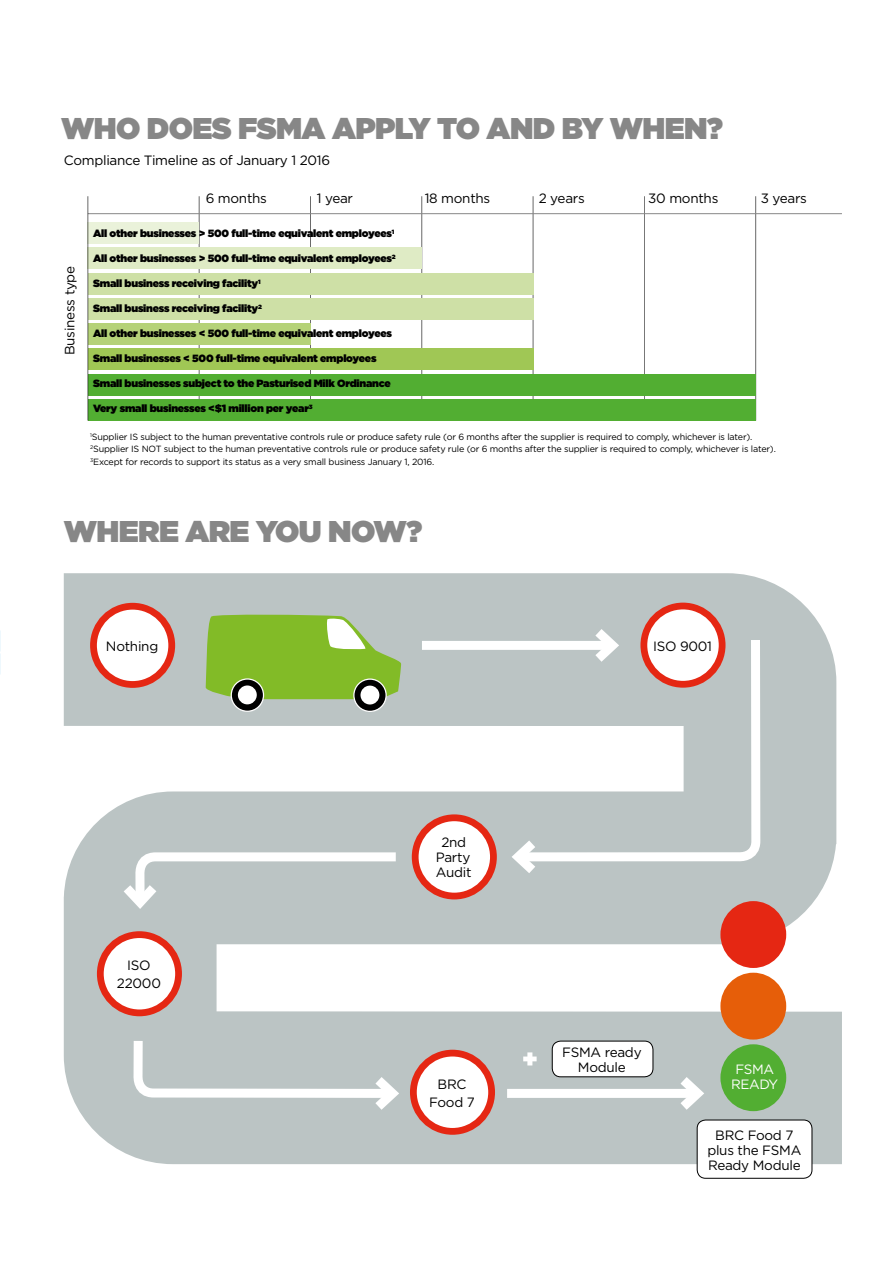
<style>
.page{position:relative;width:893px;height:1263px;background:#fff}
.page>*{position:absolute;margin:0;border:0;box-sizing:border-box;transform-origin:0 0}
.Large_Headings{font:900 30px "Gotham";letter-spacing:-.02em;color:#878787}
.Main_text{font:13.5px/15px "Gotham";letter-spacing:-.02em;color:#000;text-align:center}
.Main_text-2{font:13.5px/15px "Gotham";letter-spacing:-.03em;color:#fff;text-align:center}
.Main_text-3{font:900 10.5px "Gotham";letter-spacing:-.02em;color:#000}
.Main_text-4{font:9px/12px "Gotham";letter-spacing:-.02em;color:#000}
</style>
<div class="page">
<hr style="left:755px;top:196px;width:1px;height:225px;background:#000">
<hr style="left:421px;top:196px;width:1px;height:225px;background:#000">
<hr style="left:644px;top:196px;width:1px;height:225px;background:#000">
<hr style="left:533px;top:196px;width:1px;height:225px;background:#000">
<div style="left:88px;top:222px;width:111px;height:22px;background:#eaf2da"></div>
<div style="left:88px;top:399px;width:668px;height:22px;background:#52ae32"></div>
<div style="left:88px;top:374px;width:668px;height:21px;background:#52ae32"></div>
<div style="left:88px;top:349px;width:445px;height:21px;background:#a0c755"></div>
<div style="left:88px;top:323px;width:223px;height:22px;background:#b5d278"></div>
<div style="left:88px;top:298px;width:445px;height:21px;background:#cee0a6"></div>
<div style="left:88px;top:273px;width:445px;height:21px;background:#cee0a6"></div>
<div style="left:88px;top:248px;width:334px;height:21px;background:#dfebc5"></div>
<hr style="left:88px;top:213px;width:754px;height:1px;background:#878787">
<hr style="left:88px;top:196px;width:1px;height:225px;background:#000">
<svg style="left:64px;top:573px;width:778px;height:591px;fill:#bbc4c4"></svg>
<div style="left:93px;top:606px;width:79px;height:78px;background:#fff;border-radius:50%"></div>
<div style="left:90px;top:603px;width:85px;height:85px;border:7px solid #e52713;border-radius:50%"></div>
<div style="left:720px;top:901px;width:66px;height:67px;background:#e52713;border-radius:50%"></div>
<div style="left:720px;top:973px;width:66px;height:66px;background:#e65e09;border-radius:50%"></div>
<div style="left:720px;top:1044px;width:66px;height:67px;background:#52ae32;border-radius:50%"></div>
<svg style="left:644px;top:606px;width:78px;height:78px"></svg>
<div style="left:640px;top:603px;width:85px;height:85px;border:7px solid #e52713;border-radius:50%"></div>
<div style="left:415px;top:818px;width:78px;height:78px;background:#fff;border-radius:50%"></div>
<div style="left:412px;top:814px;width:85px;height:85px;border:7px solid #e52713;border-radius:50%"></div>
<div style="left:100px;top:935px;width:79px;height:78px;background:#fff;border-radius:50%"></div>
<div style="left:97px;top:931px;width:85px;height:85px;border:7px solid #e52713;border-radius:50%"></div>
<div style="left:413px;top:1053px;width:79px;height:78px;background:#fff;border-radius:50%"></div>
<div style="left:410px;top:1050px;width:85px;height:85px;border:7px solid #e52713;border-radius:50%"></div>
<div style="left:697px;top:1120px;width:115px;height:58px;background:#fff;border-radius:9px"></div>
<div style="left:697px;top:1120px;width:115px;height:58px;border:1px solid #000;border-radius:9px"></div>
<div style="left:422px;top:641px;width:190px;height:9px;background:#fff"></div>
<svg style="left:586px;top:619px;width:40px;height:12px"></svg>
<svg style="left:509px;top:631px;width:256px;height:235px"></svg>
<svg style="left:505px;top:831px;width:40px;height:52px"></svg>
<svg style="left:130px;top:196px;width:275px;height:715px"></svg>
<svg style="left:114px;top:875px;width:52px;height:40px"></svg>
<svg style="left:128px;top:1032px;width:278px;height:87px;background:#c3cbcb"></svg>
<div style="left:507px;top:1089px;width:191px;height:9px;background:#fff"></div>
<svg style="left:671px;top:1067px;width:40px;height:52px"></svg>
<div style="left:552px;top:1041px;width:101px;height:36px;background:#fff;border-radius:9px"></div>
<div style="left:552px;top:1041px;width:101px;height:36px;border:1px solid #000;border-radius:9px"></div>
<svg style="left:523px;top:1052px;width:14px;height:13px"></svg>
<p class="Large_Headings" style="left:61px;top:107px;width:663px">WHO DOES FSMA APPLY TO AND BY WHEN?</p>
<p class="Main_text" style="left:64px;top:153px;width:268px">Compliance Timeline as of January 1 2016</p>
<p class="Main_text" style="left:62px;top:355px;width:91px;rotate:-90deg">Business type</p>
<p class="Main_text" style="left:206px;top:191px;width:63px">6 months</p>
<p class="Main_text" style="left:317px;top:191px;width:38px">1 year</p>
<p class="Main_text" style="left:425px;top:191px;width:67px">18 months</p>
<p class="Main_text" style="left:539px;top:191px;width:48px">2 years</p>
<p class="Main_text" style="left:648px;top:191px;width:72px">30 months</p>
<p class="Main_text" style="left:761px;top:191px;width:48px">3 years</p>
<p class="Main_text-3" style="left:93px;top:226px;width:303px">All other businesses &gt; 500 full-time equivalent employees<sup>1</sup></p>
<p class="Main_text-3" style="left:93px;top:251px;width:304px">All other businesses &gt; 500 full-time equivalent employees<sup>2</sup></p>
<p class="Main_text-3" style="left:93px;top:276px;width:169px">Small business receiving facility<sup>1</sup></p>
<p class="Main_text-3" style="left:93px;top:301px;width:170px">Small business receiving facility<sup>2</sup></p>
<p class="Main_text-3" style="left:93px;top:326px;width:300px">All other businesses &lt; 500 full-time equivalent employees</p>
<p class="Main_text-3" style="left:93px;top:351px;width:285px">Small businesses &lt; 500 full-time equivalent employees</p>
<p class="Main_text-3" style="left:93px;top:376px;width:299px">Small businesses subject to the Pasturised Milk Ordinance</p>
<p class="Main_text-3" style="left:93px;top:401px;width:221px">Very small businesses &lt;$1 million per year<sup>3</sup></p>
<p class="Main_text-4" style="left:90px;top:430px;width:687px"><sup>1</sup>Supplier IS subject to the human preventative controls rule or produce safety rule (or 6 months after the supplier is required to comply, whichever is later).<br><sup>2</sup>Supplier IS NOT subject to the human preventative controls rule or produce safety rule (or 6 months after the supplier is required to comply, whichever is later).</p>
<p class="Main_text-4" style="left:90px;top:456px;width:346px"><sup>3</sup>Except for records to support its status as a very small business January 1, 2016.</p>
<p class="Large_Headings" style="left:64px;top:510px;width:360px">WHERE ARE YOU NOW?</p>
<p class="Main_text" style="left:106px;top:638px;width:54px">Nothing</p>
<p class="Main_text" style="left:117px;top:956px;width:46px;line-height:18px">ISO<br>22000</p>
<p class="Main_text" style="left:436px;top:835px;width:37px">2nd<br>Party<br>Audit</p>
<p class="Main_text" style="left:429px;top:1074px;width:47px;line-height:18px">BRC<br>Food 7</p>
<p class="Main_text" style="left:653px;top:638px;width:61px">ISO 9001</p>
<p class="Main_text" style="left:562px;top:1044px;width:81px">FSMA ready<br>Module</p>
<p class="Main_text-2" style="left:731px;top:1062px;width:49px">FSMA<br>READY</p>
<p class="Main_text" style="left:707px;top:1127px;width:96px">BRC Food 7 plus the FSMA<br>Ready Module</p>
</div>
